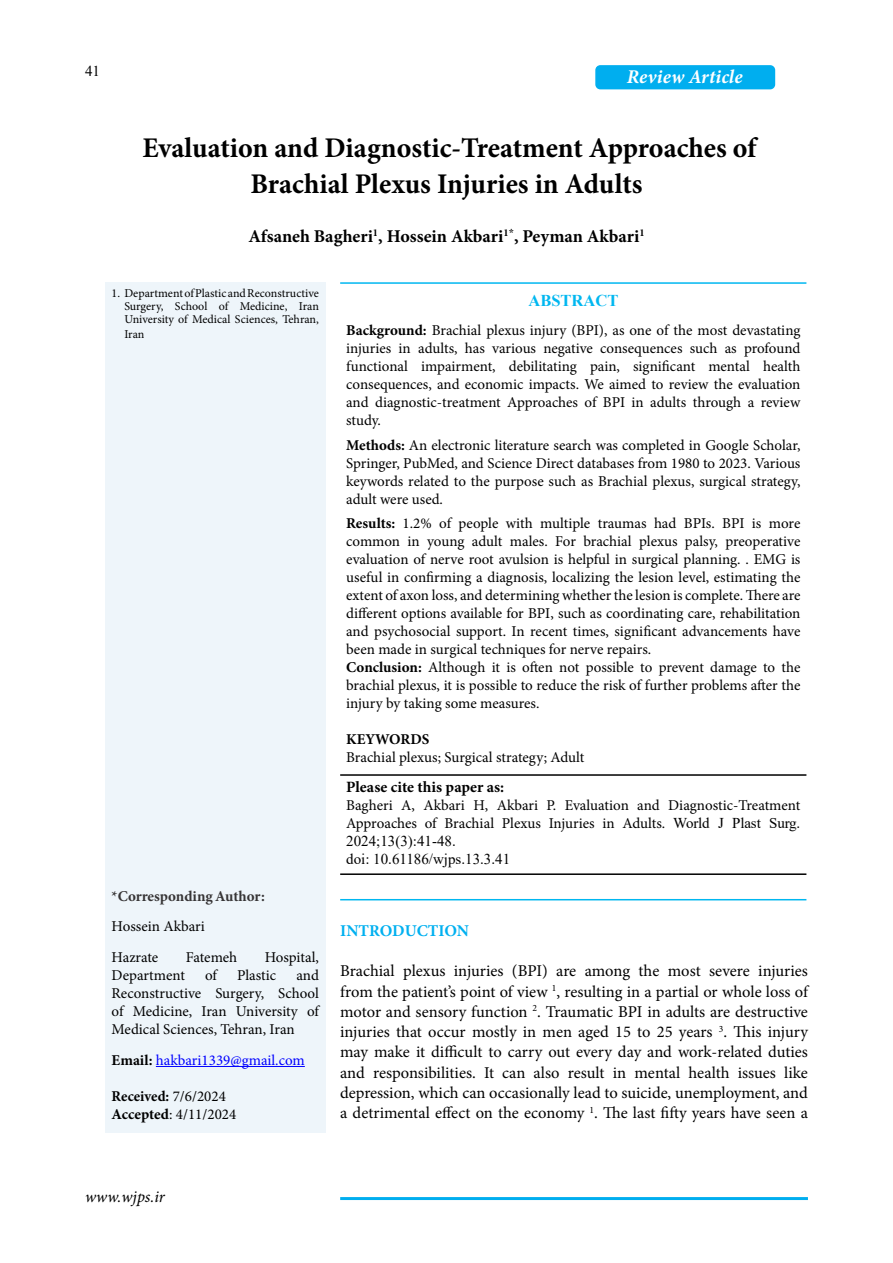
<style>
.page{position:relative;width:893px;height:1263px;background:#fff}
.page>*{position:absolute;margin:0;border:0;box-sizing:border-box;transform-origin:0 0}
.t1{font:700 28.5px/36px "Minion Pro";color:#000;text-align:center}
.t2{font:italic 700 19.5px "Minion Pro";letter-spacing:.005em;color:#fff}
.t3{font:700 18px "Minion Pro";color:#000}
.t4{font:16.5px/20.2px "Minion Pro";color:#000;text-align:justify}
.t5{font:700 16.5px "Minion Pro";color:#00b0f0}
.t6{font:italic 16.5px "Minion Pro";letter-spacing:.005em;color:#000}
.t7{font:700 16.5px "Times New Roman";color:#00b7f0}
.t8{font:700 15.75px "Minion Pro";color:#000}
.t9{font:15px/18px "Minion Pro";color:#000}
.t10{font:15px/18px "Times New Roman";color:#000}
.t11{font:15px "Minion Pro";color:#00f}
.t12{font:700 15px "Minion Pro";color:#363435}
.t13{font:700 15px "Minion Pro";color:#000}
.t14{font:12px/12.9px "Minion Pro";color:#000;text-align:justify}
.s1{font-weight:700;color:#000}
.s2{font-weight:700}
.s3{font-family:"Times New Roman"}
</style>
<div class="page">
<div style="left:105px;top:282px;width:220px;height:851px;background:#eef5fa"></div>
<hr style="left:156px;top:1066px;width:149px;height:1px;background:#00f">
<div style="left:596px;top:66px;width:178px;height:23px;background:#00aeef;border-radius:4px"></div>
<div style="left:595px;top:65px;width:180px;height:24px;border:2px solid #00aeef;border-radius:4px"></div>
<hr style="left:340px;top:282px;width:466px;height:2px;background:#00b7f0">
<hr style="left:340px;top:774px;width:466px;height:2px;background:#000">
<hr style="left:340px;top:873px;width:466px;height:2px;background:#000">
<hr style="left:340px;top:899px;width:466px;height:1px;background:#00b7f0">
<hr style="left:340px;top:1197px;width:468px;height:3px;background:#00aeef">
<p class="t10" style="left:85px;top:61px;width:16px">41</p>
<h2 class="t2" style="left:627px;top:63px;width:117px">Review Article</h2>
<h1 class="t1" style="left:143px;top:130px;width:615px">Evaluation and Diagnostic-Treatment Approaches of<br>Brachial Plexus Injuries in Adults</h1>
<p class="t3" style="left:248px;top:224px;width:398px">Afsaneh Bagheri<sup>1</sup>, Hossein Akbari<sup>1</sup><sup>*</sup>, Peyman Akbari<sup>1</sup></p>
<p class="t14" style="left:124px;top:287px;width:196px;text-indent:-13px">1. Department of Plastic and Reconstructive Surgery, School of Medicine, Iran University of Medical Sciences, Tehran,</p>
<p class="t14" style="left:124px;top:328px;width:22px">Iran</p>
<p class="t12" style="left:112px;top:886px;width:155px">*Corresponding Author:</p>
<p class="t9" style="left:112px;top:911px;width:95px;line-height:30.8px">Hossein Akbari<br>Hazrate</p>
<p class="t9" style="left:186px;top:948px;width:53px">Fatemeh</p>
<p class="t9" style="left:265px;top:948px;width:56px">Hospital,</p>
<p class="t9" style="left:112px;top:966px;width:209px;text-align:justify;text-indent:185px">and Reconstructive Surgery, School of Medicine, Iran University of Medical Sciences, Tehran, Iran</p>
<p class="t11" style="left:112px;top:1050px;width:195px"><span class="s1">Email:</span> hakbari1339@gmail.com</p>
<p class="t9" style="left:112px;top:1087px;width:126px"><span class="s2">Received:</span> 7/6/2024<br><span class="s2">Accepted</span>: 4/11/2024</p>
<p class="t9" style="left:112px;top:966px;width:75px">Department</p>
<p class="t9" style="left:205px;top:966px;width:13px">of</p>
<p class="t9" style="left:237px;top:966px;width:41px">Plastic</p>
<p class="t7" style="left:528px;top:289px;width:91px">ABSTRACT</p>
<p class="t9" style="left:346px;top:322px;width:456px;text-align:justify"><span class="s2">Background:</span> Brachial plexus injury (BPI), as one of the most devastating injuries in adults, has various negative consequences such as profound functional impairment, debilitating pain, significant mental health consequences, and economic impacts. We aimed to review the evaluation and diagnostic-treatment Approaches of BPI in adults through a review study.</p>
<p class="t9" style="left:346px;top:436px;width:456px;text-align:justify"><span class="s2">Methods:</span> An electronic literature search was completed in Google Scholar, Springer, PubMed, and Science Direct databases from 1980 to 2023. Various keywords related to the purpose such as Brachial plexus, surgical strategy, adult were used.</p>
<p class="t9" style="left:346px;top:514px;width:456px"><span class="s2">Results:</span> 1.2% of people with multiple traumas had BPIs. BPI is more common in young adult males. For brachial plexus palsy, preoperative evaluation of nerve root avulsion is helpful in surgical planning. . EMG is useful in confirming a diagnosis, localizing the lesion level, estimating the extent of axon loss, and determining whether the lesion is complete. There are different options available for BPI, such as coordinating care, rehabilitation and psychosocial support. In recent times, significant advancements have been made in surgical techniques for nerve repairs.<br><span class="s2">Conclusion:</span> Although it is often not possible to prevent damage to the brachial plexus, it is possible to reduce the risk of further problems after the injury by taking some measures.</p>
<p class="t13" style="left:346px;top:729px;width:85px">KEYWORDS</p>
<p class="t9" style="left:346px;top:748px;width:240px">Brachial plexus; Surgical strategy; Adult</p>
<p class="t8" style="left:346px;top:776px;width:159px">Please cite this paper as:</p>
<p class="t9" style="left:346px;top:797px;width:456px">Bagheri A, Akbari H, Akbari P. Evaluation and Diagnostic-Treatment<br>Approaches of Brachial Plexus Injuries in Adults. <span class="s3">World J Plast Surg.</span></p>
<p class="t10" style="left:346px;top:832px;width:166px">2024;13(3):41-48.<br>doi: 10.61186/wjps.13.3.41</p>
<p class="t5" style="left:340px;top:919px;width:130px">INTRODUCTION</p>
<p class="t4" style="left:340px;top:961px;width:469px">Brachial plexus injuries (BPI) are among the most severe injuries from the patient’s point of view <sup>1</sup>, resulting in a partial or whole loss of motor and sensory function <sup>2</sup>. Traumatic BPI in adults are destructive injuries that occur mostly in men aged 15 to 25 years <sup>3</sup>. This injury may make it difficult to carry out every day and work-related duties and responsibilities. It can also result in mental health issues like depression, which can occasionally lead to suicide, unemployment, and a detrimental effect on the economy <sup>1</sup>. The last fifty years have seen a</p>
<p class="t6" style="left:85px;top:1185px;width:81px">www.wjps.ir</p>
</div>
